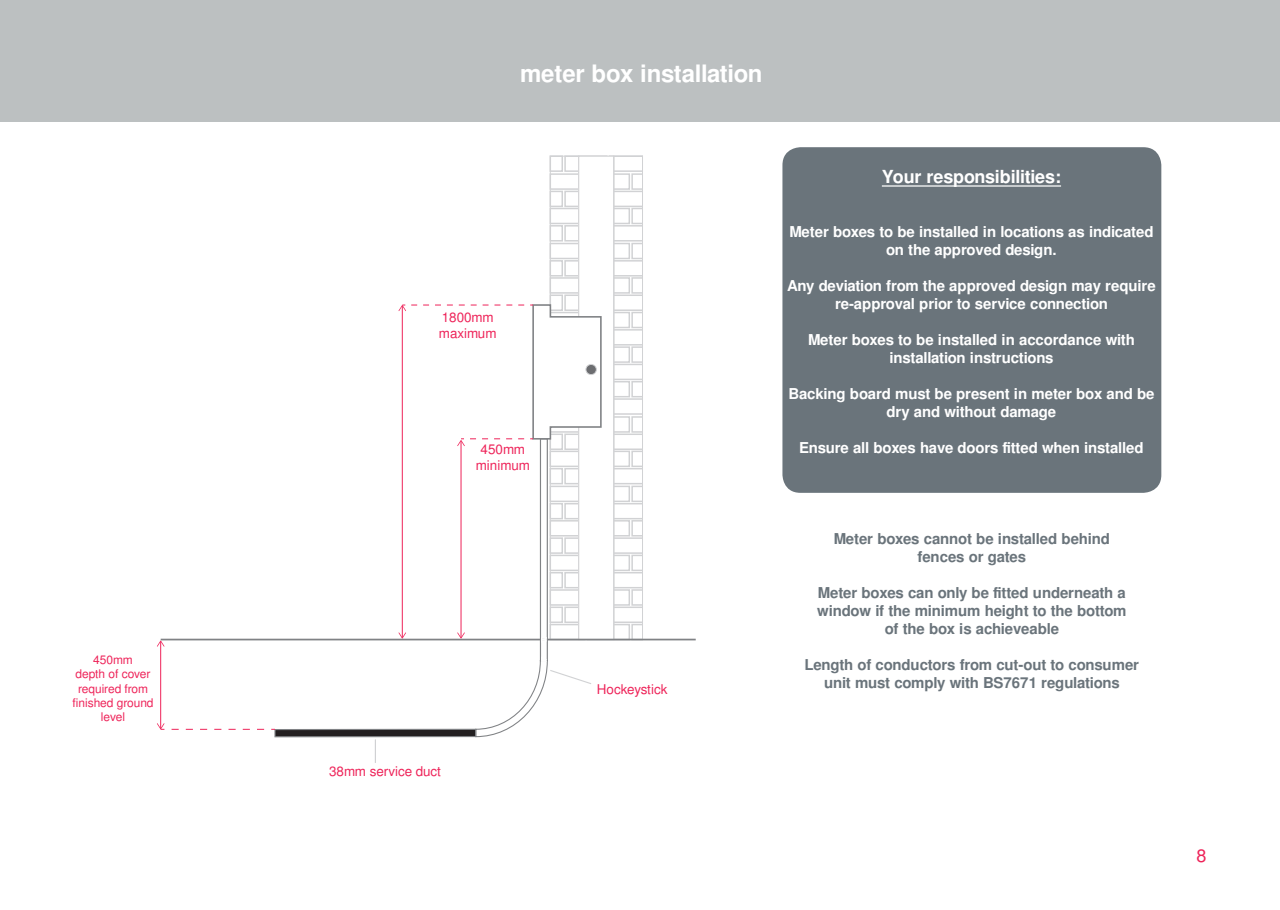
<style>
.page{position:relative;width:1280px;height:910px;background:#fff}
.page>*{position:absolute;margin:0;border:0;box-sizing:border-box;transform-origin:0 0}
.t1{font:700 24px "Free Sans";letter-spacing:-.015em;color:#fff}
.t2{font:700 18px "Free Sans";letter-spacing:-.015em;color:#fff}
.t3{font:18px "Free Sans";color:#ee2359}
.t4{font:700 15px/18px "Free Sans";letter-spacing:-.01em;color:#fff;text-align:center}
.t5{font:700 15px "Free Sans";letter-spacing:-.015em;color:#6a747b}
.t6{font:13.5px/16px "Free Sans";color:#ee2359;text-align:center}
.t7{font:12px/14.4px "Free Sans";color:#ee2359;text-align:center}
</style>
<div class="page">
<div style="left:0;top:0;width:1280px;height:121px;background:#bcc0c1"></div>
<div style="left:587px;top:173px;width:43px;height:17px;border:1px solid #d1d2d4"></div>
<div style="left:631px;top:173px;width:43px;height:17px;border:1px solid #d1d2d4"></div>
<div style="left:609px;top:191px;width:43px;height:16px;border:1px solid #d1d2d4"></div>
<div style="left:564px;top:191px;width:43px;height:16px;border:1px solid #d1d2d4"></div>
<div style="left:549px;top:173px;width:36px;height:17px;border:1px solid #d1d2d4"></div>
<div style="left:549px;top:191px;width:14px;height:16px;border:1px solid #d1d2d4"></div>
<div style="left:587px;top:208px;width:43px;height:16px;border:1px solid #d1d2d4"></div>
<div style="left:631px;top:208px;width:43px;height:16px;border:1px solid #d1d2d4"></div>
<div style="left:609px;top:225px;width:43px;height:17px;border:1px solid #d1d2d4"></div>
<div style="left:564px;top:225px;width:43px;height:17px;border:1px solid #d1d2d4"></div>
<div style="left:549px;top:208px;width:36px;height:16px;border:1px solid #d1d2d4"></div>
<div style="left:549px;top:225px;width:14px;height:17px;border:1px solid #d1d2d4"></div>
<div style="left:587px;top:243px;width:43px;height:16px;border:1px solid #d1d2d4"></div>
<div style="left:631px;top:243px;width:43px;height:16px;border:1px solid #d1d2d4"></div>
<div style="left:609px;top:260px;width:43px;height:17px;border:1px solid #d1d2d4"></div>
<div style="left:564px;top:260px;width:43px;height:17px;border:1px solid #d1d2d4"></div>
<div style="left:549px;top:243px;width:36px;height:16px;border:1px solid #d1d2d4"></div>
<div style="left:549px;top:260px;width:14px;height:17px;border:1px solid #d1d2d4"></div>
<div style="left:587px;top:277px;width:43px;height:17px;border:1px solid #d1d2d4"></div>
<div style="left:631px;top:277px;width:43px;height:17px;border:1px solid #d1d2d4"></div>
<div style="left:609px;top:294px;width:43px;height:17px;border:1px solid #d1d2d4"></div>
<div style="left:564px;top:294px;width:43px;height:17px;border:1px solid #d1d2d4"></div>
<div style="left:549px;top:277px;width:36px;height:17px;border:1px solid #d1d2d4"></div>
<div style="left:549px;top:294px;width:14px;height:17px;border:1px solid #d1d2d4"></div>
<div style="left:587px;top:312px;width:43px;height:16px;border:1px solid #d1d2d4"></div>
<div style="left:631px;top:312px;width:43px;height:16px;border:1px solid #d1d2d4"></div>
<div style="left:609px;top:155px;width:43px;height:17px;border:1px solid #d1d2d4"></div>
<div style="left:564px;top:155px;width:43px;height:17px;border:1px solid #d1d2d4"></div>
<div style="left:549px;top:155px;width:14px;height:17px;border:1px solid #d1d2d4"></div>
<div style="left:609px;top:329px;width:43px;height:17px;border:1px solid #d1d2d4"></div>
<div style="left:587px;top:346px;width:43px;height:17px;border:1px solid #d1d2d4"></div>
<div style="left:631px;top:346px;width:43px;height:17px;border:1px solid #d1d2d4"></div>
<div style="left:609px;top:364px;width:43px;height:16px;border:1px solid #d1d2d4"></div>
<div style="left:587px;top:381px;width:43px;height:16px;border:1px solid #d1d2d4"></div>
<div style="left:631px;top:381px;width:43px;height:16px;border:1px solid #d1d2d4"></div>
<div style="left:587px;top:416px;width:43px;height:17px;border:1px solid #d1d2d4"></div>
<div style="left:631px;top:416px;width:43px;height:17px;border:1px solid #d1d2d4"></div>
<div style="left:609px;top:433px;width:43px;height:17px;border:1px solid #d1d2d4"></div>
<div style="left:564px;top:433px;width:43px;height:17px;border:1px solid #d1d2d4"></div>
<div style="left:549px;top:433px;width:14px;height:17px;border:1px solid #d1d2d4"></div>
<div style="left:587px;top:451px;width:43px;height:16px;border:1px solid #d1d2d4"></div>
<div style="left:631px;top:451px;width:43px;height:16px;border:1px solid #d1d2d4"></div>
<div style="left:609px;top:468px;width:43px;height:16px;border:1px solid #d1d2d4"></div>
<div style="left:564px;top:468px;width:43px;height:16px;border:1px solid #d1d2d4"></div>
<div style="left:549px;top:451px;width:36px;height:16px;border:1px solid #d1d2d4"></div>
<div style="left:549px;top:468px;width:14px;height:16px;border:1px solid #d1d2d4"></div>
<div style="left:587px;top:486px;width:43px;height:16px;border:1px solid #d1d2d4"></div>
<div style="left:631px;top:486px;width:43px;height:16px;border:1px solid #d1d2d4"></div>
<div style="left:609px;top:503px;width:43px;height:16px;border:1px solid #d1d2d4"></div>
<div style="left:564px;top:503px;width:43px;height:16px;border:1px solid #d1d2d4"></div>
<div style="left:549px;top:486px;width:36px;height:16px;border:1px solid #d1d2d4"></div>
<div style="left:549px;top:503px;width:14px;height:16px;border:1px solid #d1d2d4"></div>
<div style="left:587px;top:520px;width:43px;height:16px;border:1px solid #d1d2d4"></div>
<div style="left:631px;top:520px;width:43px;height:16px;border:1px solid #d1d2d4"></div>
<div style="left:609px;top:537px;width:43px;height:17px;border:1px solid #d1d2d4"></div>
<div style="left:564px;top:537px;width:43px;height:17px;border:1px solid #d1d2d4"></div>
<div style="left:549px;top:520px;width:36px;height:16px;border:1px solid #d1d2d4"></div>
<div style="left:549px;top:537px;width:14px;height:17px;border:1px solid #d1d2d4"></div>
<div style="left:587px;top:555px;width:43px;height:16px;border:1px solid #d1d2d4"></div>
<div style="left:631px;top:555px;width:43px;height:16px;border:1px solid #d1d2d4"></div>
<div style="left:549px;top:555px;width:36px;height:16px;border:1px solid #d1d2d4"></div>
<div style="left:609px;top:398px;width:43px;height:17px;border:1px solid #d1d2d4"></div>
<div style="left:609px;top:572px;width:43px;height:16px;border:1px solid #d1d2d4"></div>
<div style="left:564px;top:572px;width:43px;height:16px;border:1px solid #d1d2d4"></div>
<div style="left:549px;top:572px;width:14px;height:16px;border:1px solid #d1d2d4"></div>
<div style="left:587px;top:589px;width:43px;height:17px;border:1px solid #d1d2d4"></div>
<div style="left:631px;top:589px;width:43px;height:17px;border:1px solid #d1d2d4"></div>
<div style="left:549px;top:589px;width:36px;height:17px;border:1px solid #d1d2d4"></div>
<div style="left:609px;top:607px;width:43px;height:16px;border:1px solid #d1d2d4"></div>
<div style="left:564px;top:607px;width:43px;height:16px;border:1px solid #d1d2d4"></div>
<div style="left:549px;top:607px;width:14px;height:16px;border:1px solid #d1d2d4"></div>
<div style="left:587px;top:624px;width:43px;height:16px;border:1px solid #d1d2d4"></div>
<div style="left:631px;top:624px;width:43px;height:16px;border:1px solid #d1d2d4"></div>
<div style="left:549px;top:624px;width:36px;height:16px;border:1px solid #d1d2d4"></div>
<div style="left:550px;top:156px;width:29px;height:484px;border:1px solid #d1d2d4"></div>
<div style="left:579px;top:156px;width:35px;height:484px;background:#fff"></div>
<div style="left:578px;top:156px;width:36px;height:484px;border:1px solid #d1d2d4"></div>
<div style="left:643px;top:155px;width:59px;height:490px;background:#fff"></div>
<div style="left:613px;top:156px;width:30px;height:484px;border:1px solid #d1d2d4"></div>
<div style="left:540px;top:438px;width:8px;height:223px;border:1px solid #808285"></div>
<div style="left:275px;top:729px;width:201px;height:8px;background:#231f20"></div>
<div style="left:274px;top:729px;width:202px;height:8px;border:1px solid #808285"></div>
<hr style="left:161px;top:639px;width:535px;height:1px;background:#808285">
<svg style="left:530px;top:303px;width:72px;height:137px"></svg>
<hr style="left:402px;top:306px;width:1px;height:332px;background:#ee2359">
<svg style="left:399px;top:305px;width:125px;height:6px"></svg>
<svg style="left:399px;top:632px;width:7px;height:6px"></svg>
<hr style="left:461px;top:441px;width:1px;height:197px;background:#ee2359">
<svg style="left:457px;top:438px;width:67px;height:8px"></svg>
<svg style="left:457px;top:632px;width:8px;height:6px"></svg>
<svg style="left:541px;top:637px;width:6px;height:5px"></svg>
<div style="left:586px;top:364px;width:10px;height:11px;background:#6c6d70;border-radius:50%"></div>
<div style="left:586px;top:364px;width:11px;height:11px;border:1px solid #d1d2d4;border-radius:50%"></div>
<svg style="left:475px;top:657px;width:116px;height:81px"></svg>
<svg style="left:375px;top:740px;width:1px;height:23px"></svg>
<hr style="left:160px;top:641px;width:1px;height:87px;background:#ee2359">
<svg style="left:157px;top:641px;width:7px;height:6px"></svg>
<svg style="left:157px;top:723px;width:107px;height:7px"></svg>
<div style="left:782px;top:147px;width:379px;height:346px;background:#6a747b;border-radius:18px"></div>
<hr style="left:882px;top:185px;width:179px;height:2px;background:#fff">
<p class="t7" style="left:73px;top:653px;width:82px">450mm<br>depth of cover required from finished ground level</p>
<p class="t1" style="left:520px;top:56px;width:244px">meter box installation</p>
<p class="t6" style="left:439px;top:310px;width:59px;text-align:left">1800mm maximum</p>
<p class="t6" style="left:476px;top:442px;width:56px">450mm minimum</p>
<p class="t6" style="left:329px;top:764px;width:113px">38mm service duct</p>
<p class="t6" style="left:597px;top:682px;width:72px">Hockeystick</p>
<p class="t2" style="left:882px;top:164px;width:181px">Your responsibilities:</p>
<p class="t4" style="left:789px;top:224px;width:366px">Meter boxes to be installed in locations as indicated on the approved design.</p>
<p class="t4" style="left:787px;top:278px;width:370px">Any deviation from the approved design may require re-approval prior to service connection</p>
<p class="t4" style="left:808px;top:332px;width:328px">Meter boxes to be installed in accordance with</p>
<p class="t4" style="left:889px;top:350px;width:166px">installation instructions</p>
<p class="t4" style="left:788px;top:386px;width:368px">Backing board must be present in meter box and be dry and without damage</p>
<p class="t4" style="left:799px;top:440px;width:346px">Ensure all boxes have doors fitted when installed</p>
<p class="t5" style="left:834px;top:527px;width:278px">Meter boxes cannot be installed behind</p>
<p class="t5" style="left:918px;top:545px;width:110px">fences or gates</p>
<p class="t5" style="left:818px;top:581px;width:309px">Meter boxes can only be fitted underneath a</p>
<p class="t5" style="left:817px;top:599px;width:311px">window if the minimum height to the bottom</p>
<p class="t5" style="left:885px;top:617px;width:176px">of the box is achieveable</p>
<p class="t5" style="left:805px;top:653px;width:336px">Length of conductors from cut-out to consumer</p>
<p class="t5" style="left:824px;top:671px;width:297px">unit must comply with BS7671 regulations</p>
<p class="t3" style="left:1196px;top:843px;width:12px">8</p>
</div>
